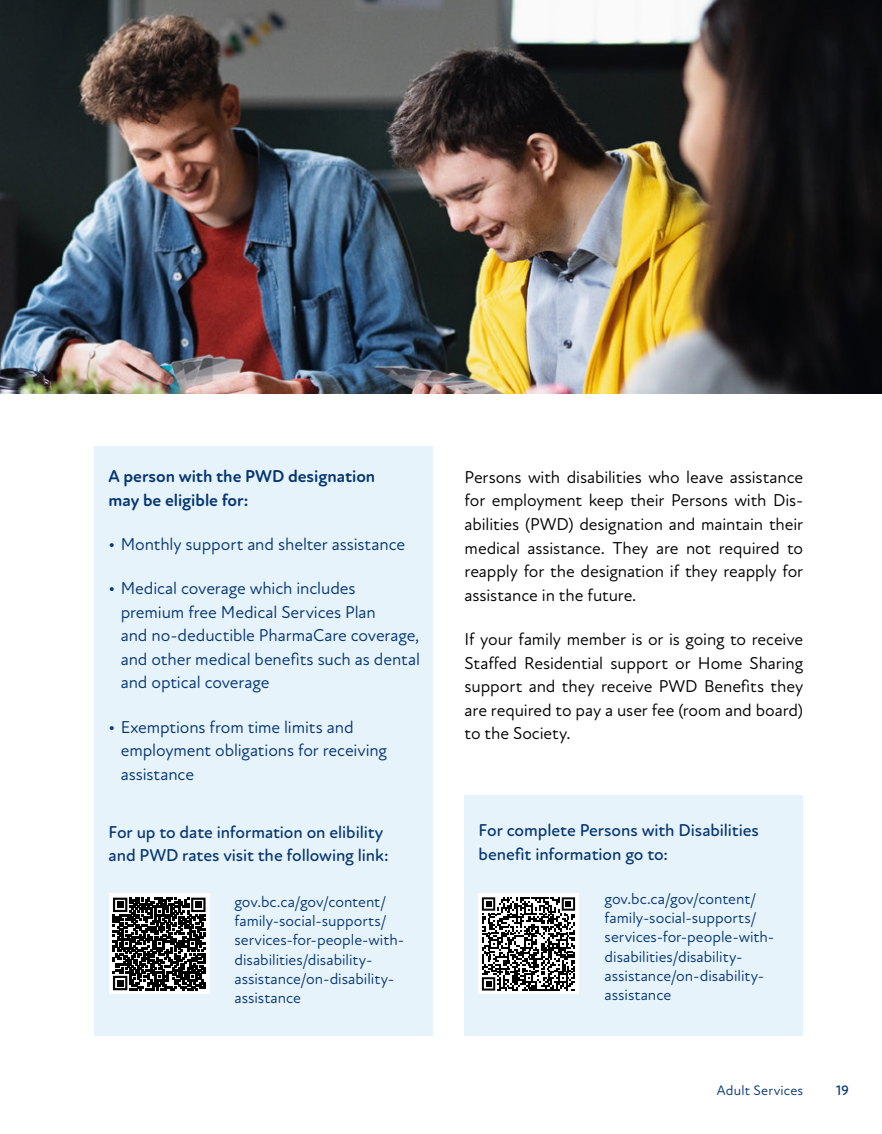
<style>
.page{position:relative;width:882px;height:1134px;background:#fff}
.page>*{position:absolute;margin:0;border:0;box-sizing:border-box;transform-origin:0 0}
.t1{font:17.5px/23.6px "New Atten Round";letter-spacing:-.005em;color:#000;text-align:justify}
.t2{font:17.5px/23.6px "New Atten Round";letter-spacing:-.005em;color:#043673}
.t3{font:500 17.5px/23.6px "New Atten Round";letter-spacing:-.005em;color:#043673}
.t4{font:700 17.5px/23.6px "New Atten Round";letter-spacing:-.005em;color:#043673}
.t5{font:15.75px/19.2px "New Atten Round";color:#043673}
.t6{font:14px "New Atten Round";letter-spacing:.015em;color:#043673}
.t7{font:500 14px "New Atten Round";color:#043673}
</style>
<div class="page">
<img style="left:0;top:0;width:882px;height:394px">
<div style="left:94px;top:447px;width:339px;height:589px;background:#e7f3fa"></div>
<div style="left:465px;top:796px;width:338px;height:240px;background:#e7f3fa"></div>
<div style="left:109px;top:894px;width:101px;height:100px;background:#fff"></div>
<svg style="left:113px;top:898px;width:93px;height:92px"></svg>
<div style="left:478px;top:894px;width:101px;height:100px;background:#fff"></div>
<svg style="left:482px;top:897px;width:93px;height:94px"></svg>
<p class="t4" style="left:108px;top:465px;width:268px">A person with the PWD designation may be eligible for:</p>
<p class="t2" style="left:108px;top:532px;width:298px">• Monthly support and shelter assistance</p>
<p class="t2" style="left:121px;top:576px;width:301px;text-indent:-12px">• Medical coverage which includes premium free Medical Services Plan<br>and no-deductible PharmaCare coverage, and other medical benefits such as dental and optical coverage</p>
<p class="t2" style="left:121px;top:715px;width:268px;text-indent:-12px">• Exemptions from time limits and employment obligations for receiving assistance</p>
<p class="t3" style="left:108px;top:820px;width:282px">For up to date information on elibility and PWD rates visit the following link:</p>
<p class="t5" style="left:235px;top:892px;width:171px">gov.bc.ca/gov/content/ family-social-supports/ services-for-people-with&shy;disabilities/disability&shy;assistance/on-disability&shy;assistance</p>
<p class="t1" style="left:465px;top:465px;width:340px">Persons with disabilities who leave assistance for employment keep their Persons with Dis&shy;abilities (PWD) designation and maintain their medical assistance. They are not required to reapply for the designation if they reapply for assistance in the future.</p>
<p class="t1" style="left:465px;top:627px;width:340px">If your family member is or is going to receive Staffed Residential support or Home Sharing support and they receive PWD Benefits they are required to pay a user fee (room and board) to the Society.</p>
<p class="t3" style="left:479px;top:819px;width:282px">For complete Persons with Disabilities benefit information go to:</p>
<p class="t5" style="left:605px;top:889px;width:171px">gov.bc.ca/gov/content/ family-social-supports/ services-for-people-with&shy;disabilities/disability&shy;assistance/on-disability&shy;assistance</p>
<p class="t6" style="left:717px;top:1082px;width:88px">Adult Services</p>
<p class="t7" style="left:836px;top:1082px;width:14px">19</p>
</div>
